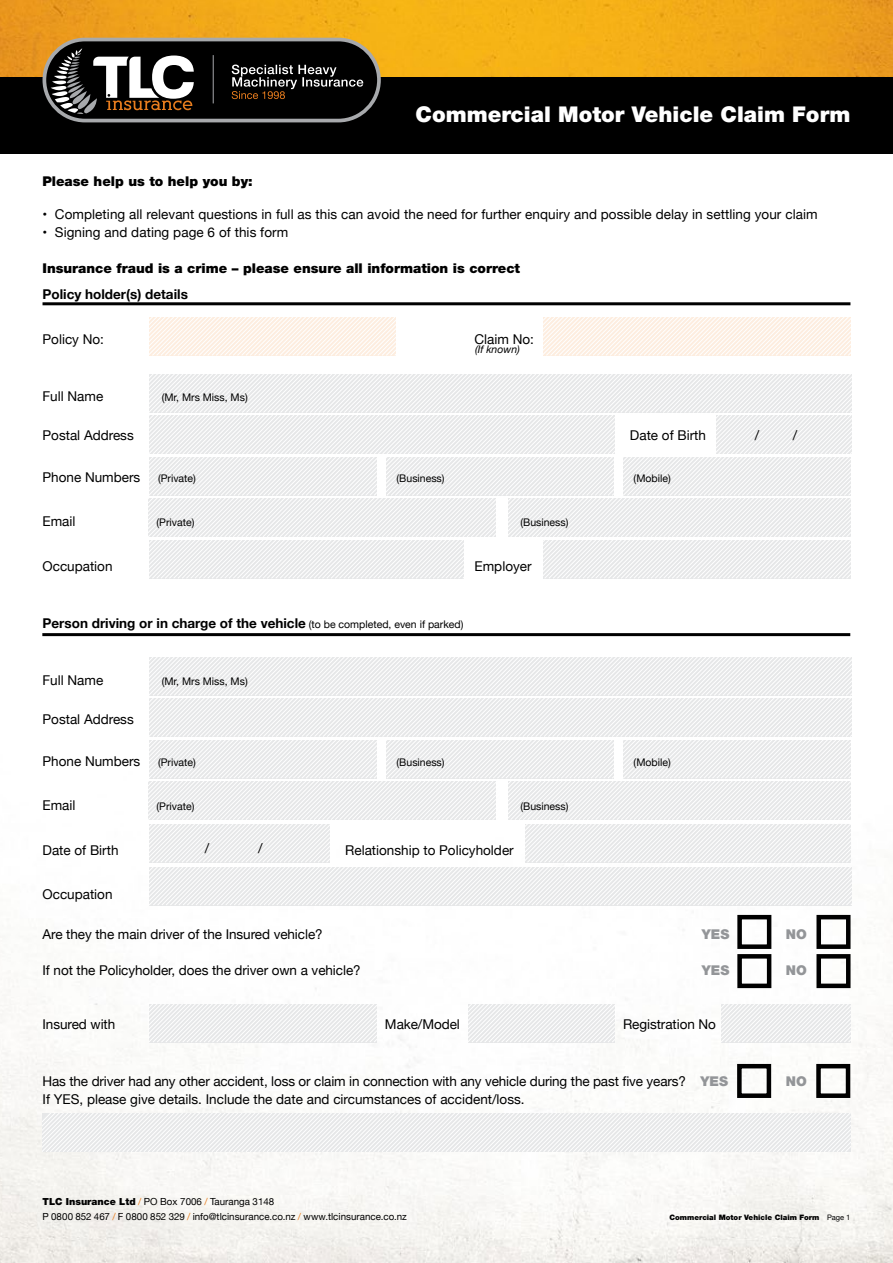
<style>
.page{position:relative;width:893px;height:1263px;background:#fff}
.page>*{position:absolute;margin:0;border:0;box-sizing:border-box;transform-origin:0 0}
.t1{font:900 21.75px "Helvetica Neue LT Std";color:#fff}
.t2{font:13.5px "Helvetica Neue";color:#000}
.t3{font:700 13.5px "Helvetica Neue";color:#000}
.t4{font:900 13.5px "Helvetica Neue LT Std";color:#000}
.t5{font:900 13.5px "Helvetica Neue LT Std";color:#939598}
.t6{font:10.5px "Helvetica Neue";color:#000}
.t7{font:italic 10.5px "Helvetica Neue";color:#000}
.t8{font:9.75px/15px "Helvetica Neue";color:#000}
.t9{font:900 7.5px "Helvetica Neue LT Std";color:#000}
.s1{font-weight:400;font-size:10.5px}
.s2{font-family:"Helvetica Neue LT Std";font-weight:900;color:#939598}
.s3{font-family:"Helvetica Neue LT Std";font-weight:900}
.s4{color:#e87d1e}
.s5{font-family:"Helvetica Neue";font-weight:400}
</style>
<div class="page">
<img style="left:0;top:302px;width:893px;height:961px">
<svg style="left:149px;top:1004px;width:227px;height:38px"></svg>
<svg style="left:468px;top:1004px;width:146px;height:38px"></svg>
<svg style="left:721px;top:1004px;width:129px;height:38px"></svg>
<svg style="left:149px;top:657px;width:703px;height:248px"></svg>
<svg style="left:149px;top:374px;width:702px;height:204px"></svg>
<hr style="left:43px;top:302px;width:807px;height:3px;background:#000">
<hr style="left:42px;top:633px;width:808px;height:3px;background:#000">
<svg style="left:43px;top:1113px;width:807px;height:39px"></svg>
<svg style="left:149px;top:317px;width:246px;height:38px"></svg>
<svg style="left:543px;top:317px;width:307px;height:38px"></svg>
<img style="left:0;top:0;width:893px;height:77px">
<div style="left:0;top:77px;width:893px;height:77px;background:#000"></div>
<div style="left:44px;top:40px;width:335px;height:81px;background:#000;border-radius:41px"></div>
<div style="left:43px;top:38px;width:338px;height:84px;border:4px solid #a7a9ac;border-radius:41px"></div>
<svg style="left:51px;top:48px;width:143px;height:66px"></svg>
<hr style="left:213px;top:55px;width:1px;height:48px;background:#a7a9ac">
<svg style="left:232px;top:65px;width:131px;height:34px"></svg>
<div style="left:737px;top:915px;width:34px;height:34px;border:4px solid #000"></div>
<div style="left:816px;top:915px;width:34px;height:34px;border:4px solid #000"></div>
<div style="left:737px;top:954px;width:34px;height:34px;border:4px solid #000"></div>
<div style="left:816px;top:954px;width:34px;height:34px;border:4px solid #000"></div>
<div style="left:737px;top:1064px;width:34px;height:34px;border:4px solid #000"></div>
<div style="left:816px;top:1064px;width:34px;height:34px;border:4px solid #000"></div>
<p class="t4" style="left:42px;top:173px;width:212px">Please help us to help you by:</p>
<h1 class="t1" style="left:416px;top:101px;width:436px">Commercial Motor Vehicle Claim Form</h1>
<p class="t2" style="left:43px;top:204px;width:777px">• Completing all relevant questions in full as this can avoid the need for further enquiry and possible delay in settling your claim</p>
<p class="t2" style="left:43px;top:222px;width:247px">• Signing and dating page 6 of this form</p>
<p class="t4" style="left:43px;top:260px;width:479px">Insurance fraud is a crime – please ensure all information is correct</p>
<p class="t3" style="left:43px;top:284px;width:147px">Policy holder(s) details</p>
<p class="t2" style="left:43px;top:329px;width:63px">Policy No:</p>
<p class="t2" style="left:475px;top:329px;width:61px">Claim No:</p>
<p class="t7" style="left:475px;top:342px;width:46px">(If known)</p>
<p class="t2" style="left:43px;top:387px;width:62px">Full Name</p>
<p class="t6" style="left:162px;top:390px;width:87px">(Mr, Mrs Miss, Ms)</p>
<p class="t2" style="left:43px;top:426px;width:93px">Postal Address</p>
<p class="t2" style="left:630px;top:426px;width:78px">Date of Birth</p>
<p class="t2" style="left:755px;top:426px;width:6px">/</p>
<p class="t2" style="left:793px;top:426px;width:6px">/</p>
<p class="t2" style="left:43px;top:467px;width:99px">Phone Numbers</p>
<p class="t6" style="left:158px;top:470px;width:39px">(Private)</p>
<p class="t6" style="left:397px;top:470px;width:50px">(Business)</p>
<p class="t6" style="left:634px;top:470px;width:39px">(Mobile)</p>
<p class="t2" style="left:43px;top:512px;width:35px">Email</p>
<p class="t6" style="left:157px;top:515px;width:39px">(Private)</p>
<p class="t6" style="left:520px;top:515px;width:50px">(Business)</p>
<p class="t2" style="left:43px;top:556px;width:72px">Occupation</p>
<p class="t2" style="left:475px;top:556px;width:59px">Employer</p>
<p class="t3" style="left:43px;top:613px;width:422px">Person driving or in charge of the vehicle <span class="s1">(to be completed, even if parked)</span></p>
<p class="t2" style="left:43px;top:671px;width:62px">Full Name</p>
<p class="t6" style="left:162px;top:674px;width:87px">(Mr, Mrs Miss, Ms)</p>
<p class="t2" style="left:43px;top:710px;width:93px">Postal Address</p>
<p class="t2" style="left:43px;top:751px;width:99px">Phone Numbers</p>
<p class="t6" style="left:158px;top:754px;width:39px">(Private)</p>
<p class="t6" style="left:397px;top:754px;width:50px">(Business)</p>
<p class="t6" style="left:634px;top:754px;width:39px">(Mobile)</p>
<p class="t2" style="left:43px;top:796px;width:35px">Email</p>
<p class="t6" style="left:157px;top:799px;width:39px">(Private)</p>
<p class="t6" style="left:520px;top:799px;width:50px">(Business)</p>
<p class="t2" style="left:43px;top:840px;width:78px">Date of Birth</p>
<p class="t2" style="left:205px;top:839px;width:6px">/</p>
<p class="t2" style="left:258px;top:839px;width:6px">/</p>
<p class="t2" style="left:345px;top:840px;width:170px">Relationship to Policyholder</p>
<p class="t2" style="left:43px;top:885px;width:72px">Occupation</p>
<p class="t2" style="left:43px;top:924px;width:282px">Are they the main driver of the Insured vehicle?</p>
<p class="t5" style="left:702px;top:926px;width:29px">YES</p>
<p class="t5" style="left:786px;top:926px;width:22px">NO</p>
<p class="t2" style="left:43px;top:960px;width:320px">If not the Policyholder, does the driver own a vehicle?</p>
<p class="t5" style="left:702px;top:962px;width:29px">YES</p>
<p class="t5" style="left:786px;top:962px;width:22px">NO</p>
<p class="t2" style="left:43px;top:1014px;width:74px">Insured with</p>
<p class="t2" style="left:385px;top:1014px;width:76px">Make/Model</p>
<p class="t2" style="left:623px;top:1014px;width:94px">Registration No</p>
<p class="t2" style="left:43px;top:1071px;width:687px">Has the driver had any other accident, loss or claim in connection with any vehicle during the past five years? <span class="s2">YES</span></p>
<p class="t5" style="left:786px;top:1073px;width:22px">NO</p>
<p class="t2" style="left:43px;top:1089px;width:484px">If YES, please give details. Include the date and circumstances of accident/loss.</p>
<p class="t8" style="left:43px;top:1195px;width:366px"><span class="s3">TLC Insurance Ltd</span> <span class="s4">/</span> PO Box 7006 <span class="s4">/</span> Tauranga 3148<br>P 0800 852 467 <span class="s4">/</span> F 0800 852 329 <span class="s4">/</span> info@tlcinsurance.co.nz <span class="s4">/</span> www.tlcinsurance.co.nz</p>
<p class="t9" style="left:670px;top:1213px;width:182px">Commercial Motor Vehicle Claim Form <span class="s5">Page 1</span></p>
</div>
